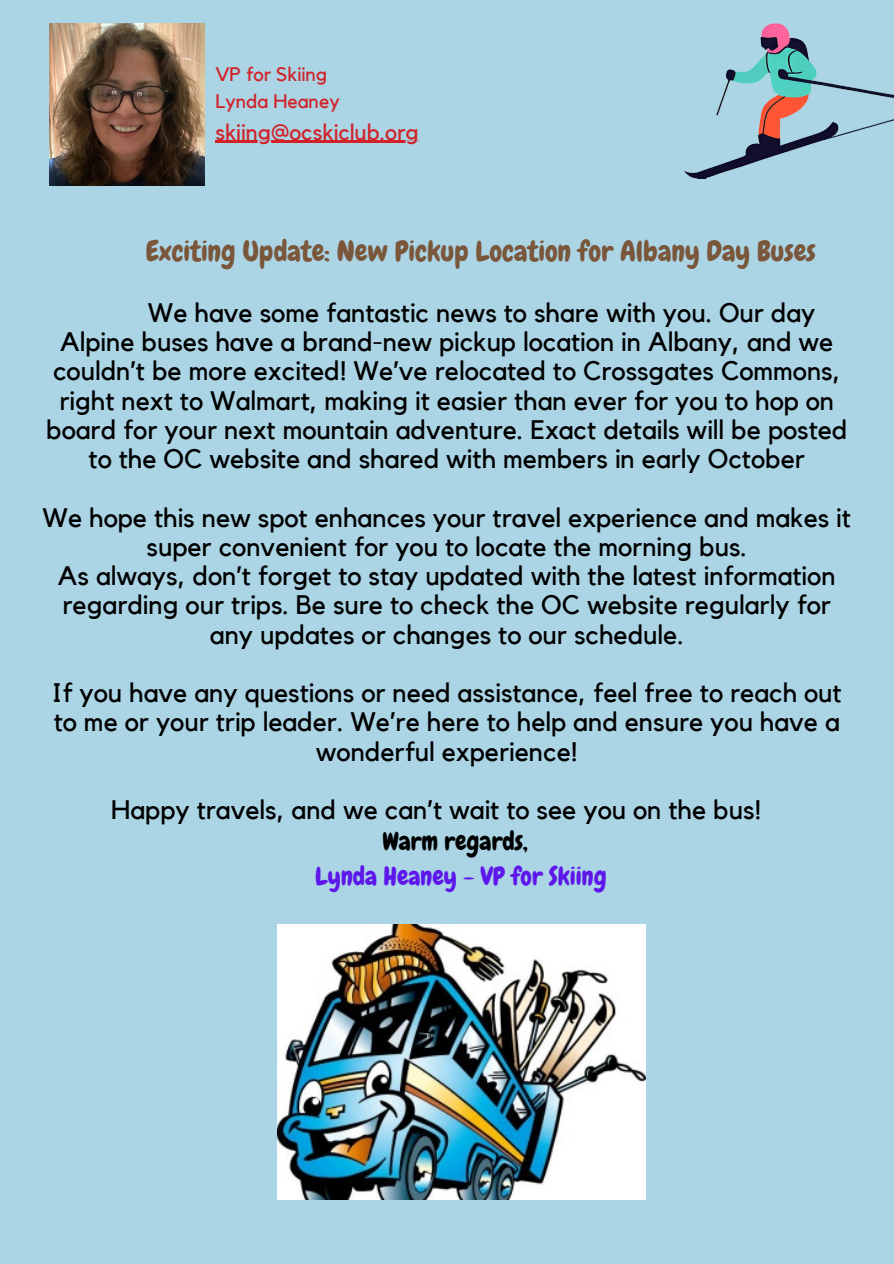
<style>
.page{position:relative;width:894px;height:1264px;background:#fff}
.page>*{position:absolute;margin:0;border:0;box-sizing:border-box;transform-origin:0 0}
.t1{font:28.5px "Chewy";color:#7a563b}
.t2{font:26.7px/29.2px "Kollektif";color:#000;text-align:center}
.t3{font:25.5px "Chewy";color:#5e17eb}
.t4{font:25.5px "Chewy";color:#000}
.t5{font:22.5px "Kollektif";color:#d12229}
.t6{font:19.5px "Kollektif";color:#d12229}
</style>
<div class="page">
<div style="left:0;top:0;width:893px;height:1263px;background:#abd4e5"></div>
<img style="left:49px;top:24px;width:156px;height:162px">
<img style="left:684px;top:24px;width:209px;height:154px">
<img style="left:277px;top:924px;width:368px;height:275px">
<hr style="left:215px;top:141px;width:204px;height:2px;background:#d12229">
<h1 class="t6" style="left:215px;top:65px;width:114px">VP for Skiing</h1>
<h2 class="t6" style="left:215px;top:92px;width:126px">Lynda Heaney</h2>
<p class="t5" style="left:215px;top:121px;width:205px">skiing@ocskiclub.org</p>
<h1 class="t1" style="left:146px;top:233px;width:671px">Exciting Update: New Pickup Location for Albany Day Buses</h1>
<p class="t2" style="left:148px;top:299px;width:668px">We have some fantastic news to share with you. Our day</p>
<p class="t2" style="left:60px;top:328px;width:774px">Alpine buses have a brand-new pickup location in Albany, and we</p>
<p class="t2" style="left:53px;top:357px;width:788px">couldn’t be more excited! We’ve relocated to Crossgates Commons,</p>
<p class="t2" style="left:59px;top:386px;width:776px">right next to Walmart, making it easier than ever for you to hop on</p>
<p class="t2" style="left:46px;top:416px;width:802px">board for your next mountain adventure. Exact details will be posted</p>
<p class="t2" style="left:88px;top:445px;width:717px">to the OC website and shared with members in early October</p>
<p class="t2" style="left:43px;top:503px;width:809px">We hope this new spot enhances your travel experience and makes it super convenient for you to locate the morning bus.<br>As always, don’t forget to stay updated with the latest information regarding our trips. Be sure to check the OC website regularly for any updates or changes to our schedule.</p>
<p class="t2" style="left:52px;top:679px;width:791px">If you have any questions or need assistance, feel free to reach out to me or your trip leader. We’re here to help and ensure you have a wonderful experience!</p>
<h1 class="t2" style="left:111px;top:796px;width:651px">Happy travels, and we can’t wait to see you on the bus!</h1>
<p class="t4" style="left:382px;top:825px;width:147px">Warm regards,</p>
<p class="t3" style="left:315px;top:860px;width:293px">Lynda Heaney - VP for Skiing</p>
</div>
